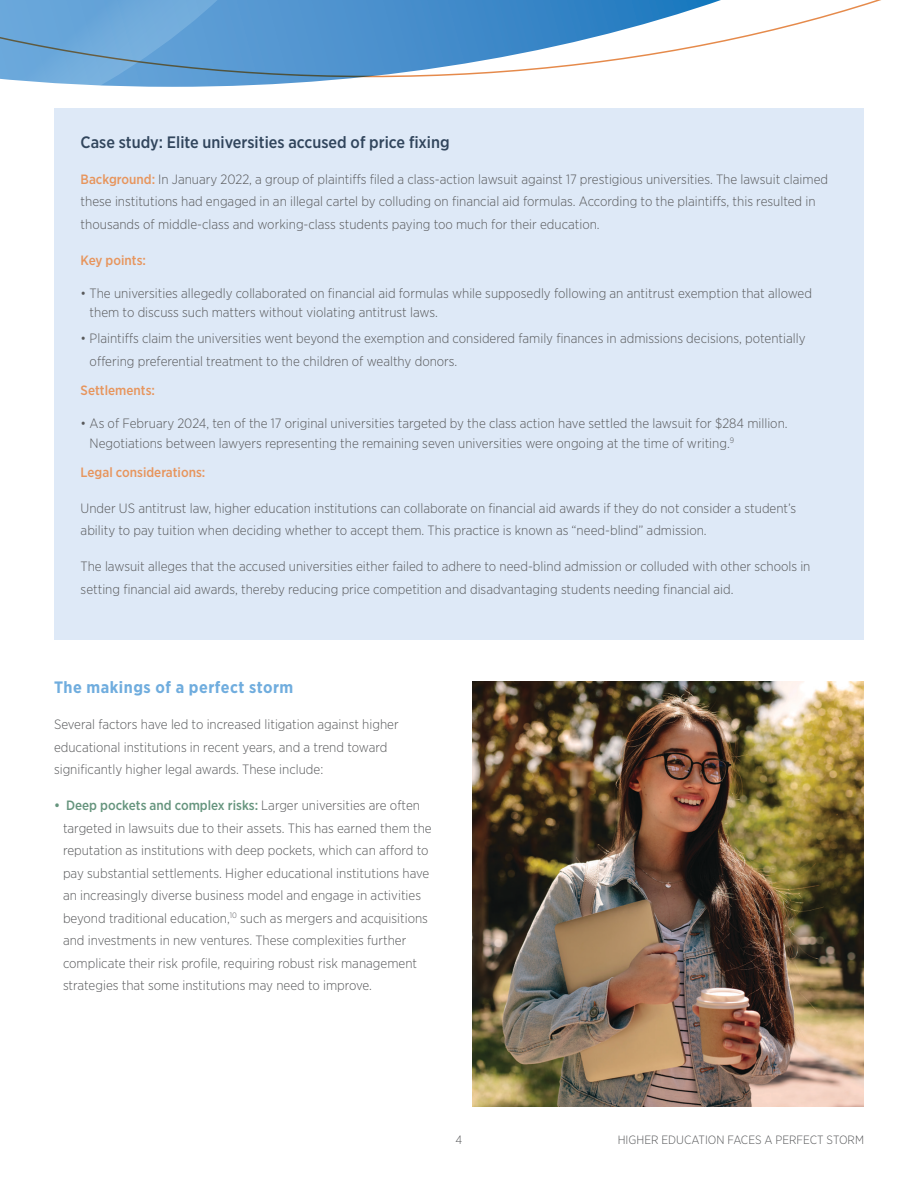
<style>
.page{position:relative;width:918px;height:1188px;background:#fff}
.page>*{position:absolute;margin:0;border:0;box-sizing:border-box;transform-origin:0 0}
.t1{font:500 16.5px "Gotham Narrow";color:#31455c}
.t2{font:700 16.5px "Gotham Narrow";letter-spacing:.03em;color:#70adde}
.t3{font:300 13.5px/22.5px "Gotham Narrow";color:#58595b}
.t4{font:500 13.5px "Gotham Narrow";color:#e7955d}
.t5{font:300 12px "Gotham Narrow";color:#58595b}
.s1{font-weight:500;color:#e7955d}
.s2{font-weight:500;color:#66957e}
</style>
<div class="page">
<svg style="left:0;top:77px;width:347px;height:10px"></svg>
<svg style="left:0;top:0;width:881px;height:77px"></svg>
<div style="left:54px;top:108px;width:810px;height:531px;background:#dee9f7"></div>
<img style="left:472px;top:681px;width:391px;height:426px">
<p class="t1" style="left:81px;top:131px;width:371px">Case study: Elite universities accused of price fixing</p>
<p class="t3" style="left:81px;top:167px;width:749px"><span class="s1">Background:</span> In January 2022, a group of plaintiffs filed a class-action lawsuit against 17 prestigious universities. The lawsuit claimed these institutions had engaged in an illegal cartel by colluding on financial aid formulas. According to the plaintiffs, this resulted in thousands of middle-class and working-class students paying too much for their education.</p>
<p class="t4" style="left:81px;top:251px;width:67px">Key points:</p>
<p class="t3" style="left:90px;top:283px;width:724px;line-height:19.5px;text-indent:-9px">• The universities allegedly collaborated on financial aid formulas while supposedly following an antitrust exemption that allowed them to discuss such matters without violating antitrust laws.</p>
<p class="t3" style="left:90px;top:327px;width:717px;text-indent:-9px">• Plaintiffs claim the universities went beyond the exemption and considered family finances in admissions decisions, potentially offering preferential treatment to the children of wealthy donors.</p>
<p class="t4" style="left:81px;top:382px;width:76px">Settlements:</p>
<p class="t3" style="left:90px;top:413px;width:700px;line-height:19.5px;text-indent:-9px">• As of February 2024, ten of the 17 original universities targeted by the class action have settled the lawsuit for $284 million.<br>Negotiations between lawyers representing the remaining seven universities were ongoing at the time of writing.<sup>9</sup></p>
<p class="t4" style="left:81px;top:464px;width:126px">Legal considerations:</p>
<p class="t3" style="left:81px;top:497px;width:717px">Under US antitrust law, higher education institutions can collaborate on financial aid awards if they do not consider a student’s ability to pay tuition when deciding whether to accept them. This practice is known as “need-blind” admission.</p>
<p class="t3" style="left:81px;top:555px;width:731px">The lawsuit alleges that the accused universities either failed to adhere to need-blind admission or colluded with other schools in setting financial aid awards, thereby reducing price competition and disadvantaging students needing financial aid.</p>
<p class="t2" style="left:54px;top:677px;width:241px">The makings of a perfect storm</p>
<p class="t3" style="left:54px;top:713px;width:346px">Several factors have led to increased litigation against higher educational institutions in recent years, and a trend toward significantly higher legal awards. These include:</p>
<p class="t3" style="left:63px;top:794px;width:370px;text-indent:-9px"><span class="s2">• Deep pockets and complex risks:</span> Larger universities are often targeted in lawsuits due to their assets. This has earned them the reputation as institutions with deep pockets, which can afford to pay substantial settlements. Higher educational institutions have an increasingly diverse business model and engage in activities beyond traditional education,<sup>10</sup> such as mergers and acquisitions and investments in new ventures. These complexities further complicate their risk profile, requiring robust risk management strategies that some institutions may need to improve.</p>
<p class="t5" style="left:456px;top:1132px;width:8px">4</p>
<p class="t5" style="left:618px;top:1132px;width:248px">HIGHER EDUCATION FACES A PERFECT STORM</p>
</div>
